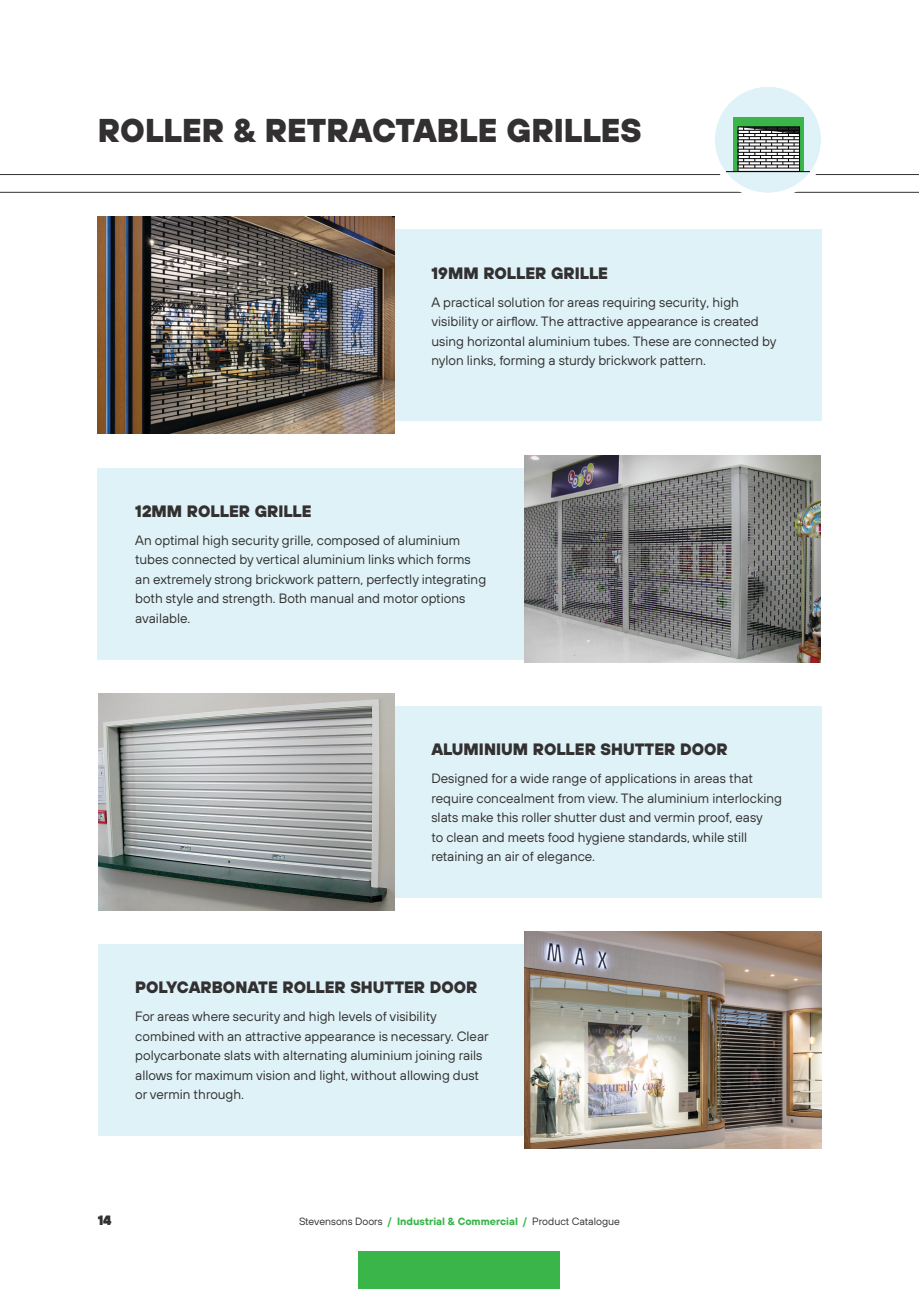
<style>
.page{position:relative;width:919px;height:1289px;background:#fff}
.page>*{position:absolute;margin:0;border:0;box-sizing:border-box;transform-origin:0 0}
.Section_Header{font:800 33px "TT Hoves";color:#323031}
.Sub_Heading__black_caps_bold{font:800 16.5px "TT Hoves";color:#323031}
.Body_Text__black{font:13.5px/19.5px "TT Hoves";color:#323031}
.t1{font:900 13.5px "TT Hoves";color:#323031}
.t2{font:10.5px "TT Hoves";color:#323031}
.s1{font-weight:600;color:#39b54a}
.s2{font-weight:700;color:#39b54a}
</style>
<div class="page">
<hr style="left:0;top:192px;width:918px;height:1px;background:#323031">
<hr style="left:0;top:174px;width:918px;height:1px;background:#323031">
<div style="left:711px;top:84px;width:113px;height:112px;background:#fff;border-radius:50%"></div>
<div style="left:714px;top:87px;width:107px;height:106px;background:#dff2f8;border-radius:50%"></div>
<svg style="left:733px;top:117px;width:71px;height:55px"></svg>
<hr style="left:738px;top:168px;width:61px;height:1px;background:#020304">
<svg style="left:737px;top:127px;width:62px;height:41px"></svg>
<hr style="left:725px;top:171px;width:85px;height:1px;background:#020304">
<div style="left:708px;top:81px;width:119px;height:118px;border:6px solid #fff;border-radius:50%"></div>
<div style="left:98px;top:230px;width:723px;height:191px;background:#dff2f7"></div>
<img style="left:98px;top:217px;width:296px;height:217px">
<div style="left:98px;top:468px;width:722px;height:191px;background:#dff2f7"></div>
<img style="left:524px;top:455px;width:296px;height:207px">
<div style="left:98px;top:706px;width:723px;height:191px;background:#dff2f7"></div>
<img style="left:98px;top:693px;width:296px;height:217px">
<div style="left:98px;top:944px;width:723px;height:191px;background:#dff2f7"></div>
<img style="left:524px;top:931px;width:297px;height:217px">
<div style="left:359px;top:1251px;width:201px;height:37px;background:#39b54a"></div>
<p class="Section_Header" style="left:98px;top:108px;width:545px">ROLLER &amp; RETRACTABLE GRILLES</p>
<p class="Sub_Heading__black_caps_bold" style="left:431px;top:261px;width:178px">19MM ROLLER GRILLE</p>
<p class="Body_Text__black" style="left:431px;top:292px;width:346px">A practical solution for areas requiring security, high visibility or airflow. The attractive appearance is created using horizontal aluminium tubes. These are connected by nylon links, forming a sturdy brickwork pattern.</p>
<p class="Sub_Heading__black_caps_bold" style="left:135px;top:500px;width:178px">12MM ROLLER GRILLE</p>
<p class="Body_Text__black" style="left:135px;top:530px;width:352px">An optimal high security grille, composed of aluminium tubes connected by vertical aluminium links which forms an extremely strong brickwork pattern, perfectly integrating both style and strength. Both manual and motor options available.</p>
<p class="Sub_Heading__black_caps_bold" style="left:431px;top:738px;width:298px">ALUMINIUM ROLLER SHUTTER DOOR</p>
<p class="Body_Text__black" style="left:431px;top:768px;width:352px">Designed for a wide range of applications in areas that require concealment from view. The aluminium interlocking slats make this roller shutter dust and vermin proof, easy<br>to clean and meets food hygiene standards, while still retaining an air of elegance.</p>
<p class="Sub_Heading__black_caps_bold" style="left:135px;top:976px;width:343px">POLYCARBONATE ROLLER SHUTTER DOOR</p>
<p class="Body_Text__black" style="left:135px;top:1006px;width:355px">For areas where security and high levels of visibility combined with an attractive appearance is necessary. Clear polycarbonate slats with alternating aluminium joining rails allows for maximum vision and light, without allowing dust or vermin through.</p>
<p class="t1" style="left:98px;top:1211px;width:15px">14</p>
<p class="t2" style="left:299px;top:1214px;width:322px">Stevensons Doors <span class="s1">/</span> <span class="s2">Industrial &amp; Commercial</span> <span class="s1">/</span> Product Catalogue</p>
</div>
